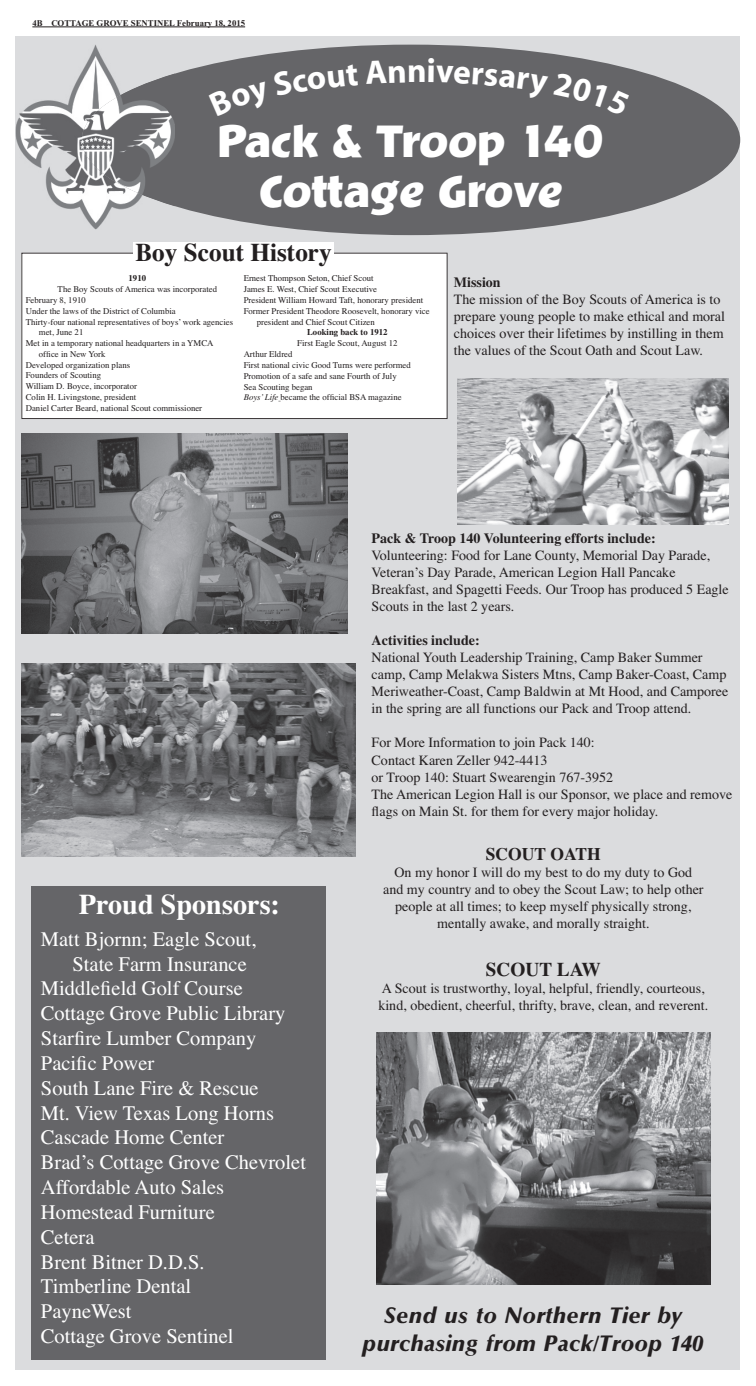
<style>
.page{position:relative;width:756px;height:1386px;background:#fff}
.page>*{position:absolute;margin:0;border:0;box-sizing:border-box;transform-origin:0 0}
.t1{font:700 41.74px/50.1px "OPTI Bevis";color:#fff;text-align:center}
.t2{font:700 33.69px "Myriad";color:#fff}
.t3{font:700 28.44px "Times";color:#fff}
.t4{font:700 25.46px "Times";color:#231f20}
.t5{font:italic 900 22.93px/27.5px "Optim";color:#231f20;text-align:center}
.t6{font:20.65px "Times";color:#fff}
.t7{font:700 19.43px "Times";color:#231f20}
.t8{font:700 17.68px "Times";color:#231f20}
.t9{font:14.17px/17px "Times";color:#231f20}
.t10{font:700 14.17px "Times";color:#231f20}
.t11{font:8.84px/10.8px "Times";color:#231f20}
.t12{font:700 8.84px "Times";color:#231f20}
.t13{font:700 8.75px "Times New Roman";color:#231f20}
.s1{font-style:italic}
</style>
<div class="page">
<hr style="left:32px;top:26px;width:213px;height:1px;background:#231f20">
<div style="left:16px;top:37px;width:724px;height:1333px;background:#dbdcde"></div>
<div style="left:82px;top:45px;width:658px;height:190px;background:#656568;border-radius:50%"></div>
<img style="left:16px;top:45px;width:159px;height:184px">
<img style="left:82px;top:73px;width:93px;height:133px">
<div style="left:21px;top:253px;width:427px;height:166px;background:#fff"></div>
<div style="left:133px;top:242px;width:201px;height:23px;background:#fff"></div>
<div style="left:32px;top:886px;width:294px;height:473px;background:#656568"></div>
<img style="left:377px;top:1032px;width:333px;height:252px">
<img style="left:21px;top:664px;width:334px;height:192px">
<img style="left:458px;top:378px;width:271px;height:146px">
<img style="left:21px;top:433px;width:326px;height:201px">
<p class="t13" style="left:32px;top:18px;width:214px">4B COTTAGE GROVE SENTINEL February 18, 2015</p>
<h2 class="t2" style="left:407px;top:58px;width:21px">n</h2>
<h1 class="t1" style="left:219px;top:117px;width:386px">Pack &amp; Troop 140<br>Cottage Grove</h1>
<h3 class="t4" style="left:135px;top:243px;width:198px">Boy Scout History</h3>
<p class="t12" style="left:129px;top:275px;width:19px">1910</p>
<p class="t11" style="left:58px;top:285px;width:161px">The Boy Scouts of America was incorporated</p>
<p class="t11" style="left:26px;top:296px;width:62px">February 8, 1910</p>
<p class="t11" style="left:26px;top:306px;width:151px">Under the laws of the District of Columbia</p>
<p class="t11" style="left:26px;top:317px;width:209px">Thirty-four national representatives of boys’ work agencies</p>
<p class="t11" style="left:39px;top:328px;width:46px">met, June 21</p>
<p class="t11" style="left:26px;top:339px;width:189px">Met in a temporary national headquarters in a YMCA</p>
<p class="t11" style="left:39px;top:349px;width:68px">office in New York</p>
<p class="t11" style="left:26px;top:360px;width:106px">Developed organization plans</p>
<p class="t11" style="left:26px;top:371px;width:77px">Founders of Scouting</p>
<p class="t11" style="left:26px;top:382px;width:113px">William D. Boyce, incorporator</p>
<p class="t11" style="left:26px;top:393px;width:112px">Colin H. Livingstone, president</p>
<p class="t11" style="left:26px;top:403px;width:178px">Daniel Carter Beard, national Scout commissioner</p>
<p class="t11" style="left:244px;top:274px;width:131px">Ernest Thompson Seton, Chief Scout</p>
<p class="t11" style="left:244px;top:285px;width:135px">James E. West, Chief Scout Executive</p>
<p class="t11" style="left:244px;top:296px;width:181px">President William Howard Taft, honorary president</p>
<p class="t11" style="left:244px;top:306px;width:187px">Former President Theodore Roosevelt, honorary vice</p>
<p class="t11" style="left:257px;top:317px;width:120px">president and Chief Scout Citizen</p>
<p class="t12" style="left:307px;top:329px;width:82px">Looking back to 1912</p>
<p class="t11" style="left:297px;top:339px;width:102px">First Eagle Scout, August 12</p>
<p class="t11" style="left:244px;top:349px;width:169px">Arthur Eldred<br>First national civic Good Turns were performed Promotion of a safe and sane Fourth of July Sea Scouting began<br><span class="s1">Boys’ Life</span> became the official BSA magazine</p>
<p class="t10" style="left:454px;top:277px;width:48px">Mission</p>
<p class="t9" style="left:454px;top:292px;width:273px">The mission of the Boy Scouts of America is to prepare young people to make ethical and moral choices over their lifetimes by instilling in them the values of the Scout Oath and Scout Law.</p>
<h3 class="t3" style="left:79px;top:894px;width:203px">Proud Sponsors:</h3>
<h3 class="t6" style="left:41px;top:931px;width:217px">Matt Bjornn; Eagle Scout,</h3>
<h3 class="t6" style="left:72px;top:956px;width:176px">State Farm Insurance</h3>
<h3 class="t6" style="left:41px;top:981px;width:203px">Middlefield Golf Course</h3>
<h3 class="t6" style="left:41px;top:1006px;width:246px">Cottage Grove Public Library</h3>
<h3 class="t6" style="left:41px;top:1031px;width:217px">Starfire Lumber Company</h3>
<h3 class="t6" style="left:41px;top:1056px;width:115px">Pacific Power</h3>
<h3 class="t6" style="left:41px;top:1080px;width:219px">South Lane Fire &amp; Rescue</h3>
<h3 class="t6" style="left:41px;top:1105px;width:235px">Mt. View Texas Long Horns</h3>
<h3 class="t6" style="left:41px;top:1130px;width:185px">Cascade Home Center</h3>
<h3 class="t6" style="left:41px;top:1155px;width:267px">Brad’s Cottage Grove Chevrolet</h3>
<h3 class="t6" style="left:41px;top:1180px;width:185px">Affordable Auto Sales</h3>
<h3 class="t6" style="left:41px;top:1204px;width:175px">Homestead Furniture</h3>
<h3 class="t6" style="left:41px;top:1229px;width:55px">Cetera</h3>
<h3 class="t6" style="left:41px;top:1254px;width:165px">Brent Bitner D.D.S.</h3>
<h3 class="t6" style="left:41px;top:1279px;width:152px">Timberline Dental</h3>
<h3 class="t6" style="left:41px;top:1304px;width:92px">PayneWest</h3>
<h3 class="t6" style="left:41px;top:1329px;width:194px">Cottage Grove Sentinel</h3>
<p class="t10" style="left:372px;top:533px;width:286px">Pack &amp; Troop 140 Volunteering efforts include:</p>
<p class="t9" style="left:372px;top:548px;width:359px">Volunteering: Food for Lane County, Memorial Day Parade, Veteran’s Day Parade, American Legion Hall Pancake Breakfast, and Spagetti Feeds. Our Troop has produced 5 Eagle Scouts in the last 2 years.</p>
<p class="t10" style="left:372px;top:635px;width:110px">Activities include:</p>
<p class="t9" style="left:372px;top:650px;width:358px">National Youth Leadership Training, Camp Baker Summer camp, Camp Melakwa Sisters Mtns, Camp Baker-Coast, Camp Meriweather-Coast, Camp Baldwin at Mt Hood, and Camporee in the spring are all functions our Pack and Troop attend.</p>
<p class="t9" style="left:372px;top:735px;width:362px">For More Information to join Pack 140:<br>Contact Karen Zeller 942-4413<br>or Troop 140: Stuart Swearengin 767-3952<br>The American Legion Hall is our Sponsor, we place and remove flags on Main St. for them for every major holiday.</p>
<p class="t8" style="left:486px;top:848px;width:116px">SCOUT OATH</p>
<p class="t9" style="left:383px;top:866px;width:322px;text-align:center">On my honor I will do my best to do my duty to God and my country and to obey the Scout Law; to help other people at all times; to keep myself physically strong, mentally awake, and morally straight.</p>
<h3 class="t7" style="left:486px;top:962px;width:116px">SCOUT LAW</h3>
<p class="t9" style="left:378px;top:981px;width:331px">A Scout is trustworthy, loyal, helpful, friendly, courteous, kind, obedient, cheerful, thrifty, brave, clean, and reverent.</p>
<h3 class="t5" style="left:363px;top:1304px;width:343px">Send us to Northern Tier by purchasing from Pack/Troop 140</h3>
</div>
